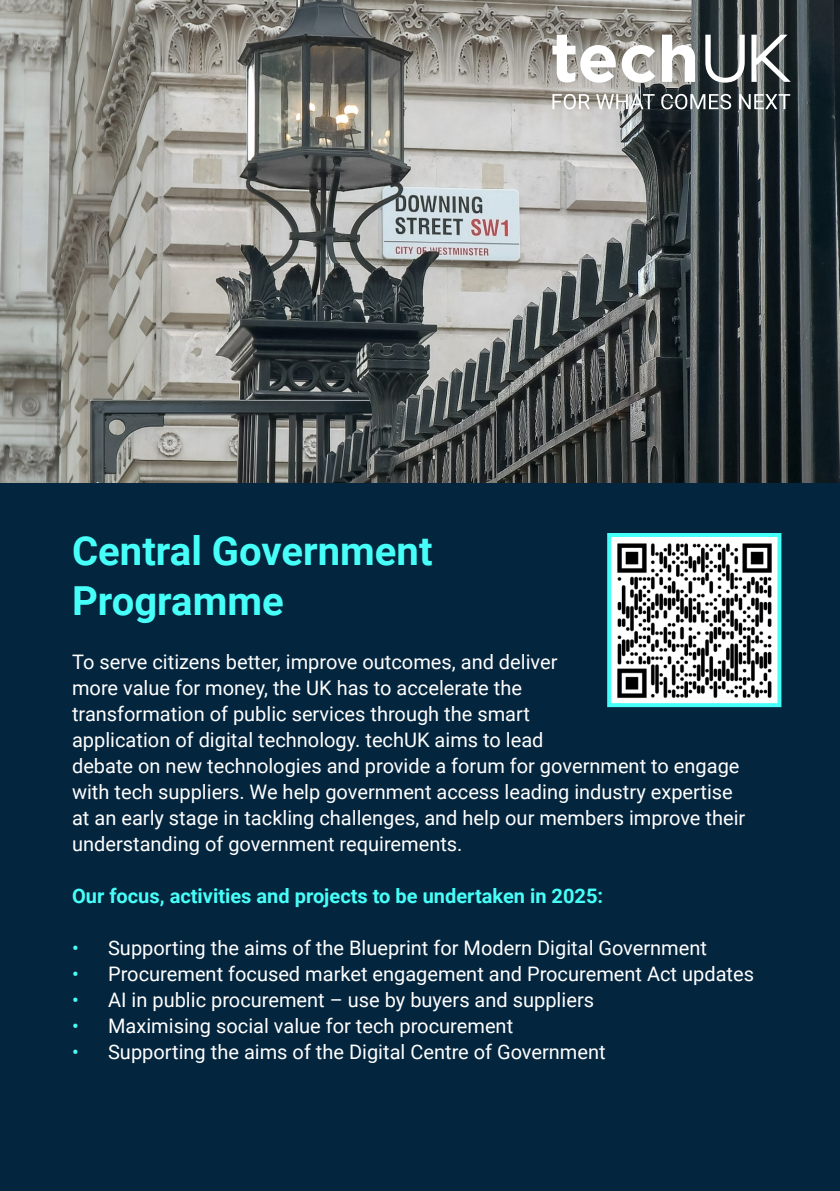
<style>
.page{position:relative;width:840px;height:1191px;background:#fff}
.page>*{position:absolute;margin:0;border:0;box-sizing:border-box;transform-origin:0 0}
.t1{font:700 40px/50px "Roboto";color:#47fff9}
.t2{font:20px/26px "Roboto";color:#fff}
.t3{font:700 20px "Roboto";color:#47fff9}
.s1{color:#47fff9}
</style>
<div class="page">
<div style="left:0;top:374px;width:839px;height:817px;background:#03253e"></div>
<img style="left:0;top:0;width:839px;height:482px">
<svg style="left:552px;top:35px;width:63px;height:48px"></svg>
<svg style="left:621px;top:45px;width:34px;height:38px"></svg>
<svg style="left:661px;top:35px;width:33px;height:47px"></svg>
<svg style="left:705px;top:35px;width:39px;height:48px"></svg>
<svg style="left:751px;top:35px;width:39px;height:47px"></svg>
<svg style="left:552px;top:94px;width:37px;height:15px"></svg>
<svg style="left:596px;top:94px;width:58px;height:15px"></svg>
<svg style="left:661px;top:94px;width:69px;height:15px"></svg>
<svg style="left:738px;top:94px;width:51px;height:15px"></svg>
<img style="left:612px;top:538px;width:164px;height:164px">
<div style="left:607px;top:533px;width:174px;height:174px;border:4px solid #47fff9"></div>
<h1 class="t1" style="left:72px;top:524px;width:362px">Central Government<br>Programme</h1>
<p class="t2" style="left:72px;top:648px;width:674px">To serve citizens better, improve outcomes, and deliver<br>more value for money, the UK has to accelerate the<br>transformation of public services through the smart<br>application of digital technology. techUK aims to lead<br>debate on new technologies and provide a forum for government to engage with tech suppliers. We help government access leading industry expertise at an early stage in tackling challenges, and help our members improve their understanding of government requirements.</p>
<p class="t3" style="left:72px;top:882px;width:532px">Our focus, activities and projects to be undertaken in 2025:</p>
<p class="t2" style="left:72px;top:934px;width:636px"><span class="s1">•</span> Supporting the aims of the Blueprint for Modern Digital Government</p>
<p class="t2" style="left:72px;top:960px;width:683px"><span class="s1">•</span> Procurement focused market engagement and Procurement Act updates</p>
<p class="t2" style="left:72px;top:986px;width:523px"><span class="s1">•</span> AI in public procurement – use by buyers and suppliers</p>
<p class="t2" style="left:72px;top:1012px;width:442px"><span class="s1">•</span> Maximising social value for tech procurement</p>
<p class="t2" style="left:72px;top:1038px;width:535px"><span class="s1">•</span> Supporting the aims of the Digital Centre of Government</p>
</div>
